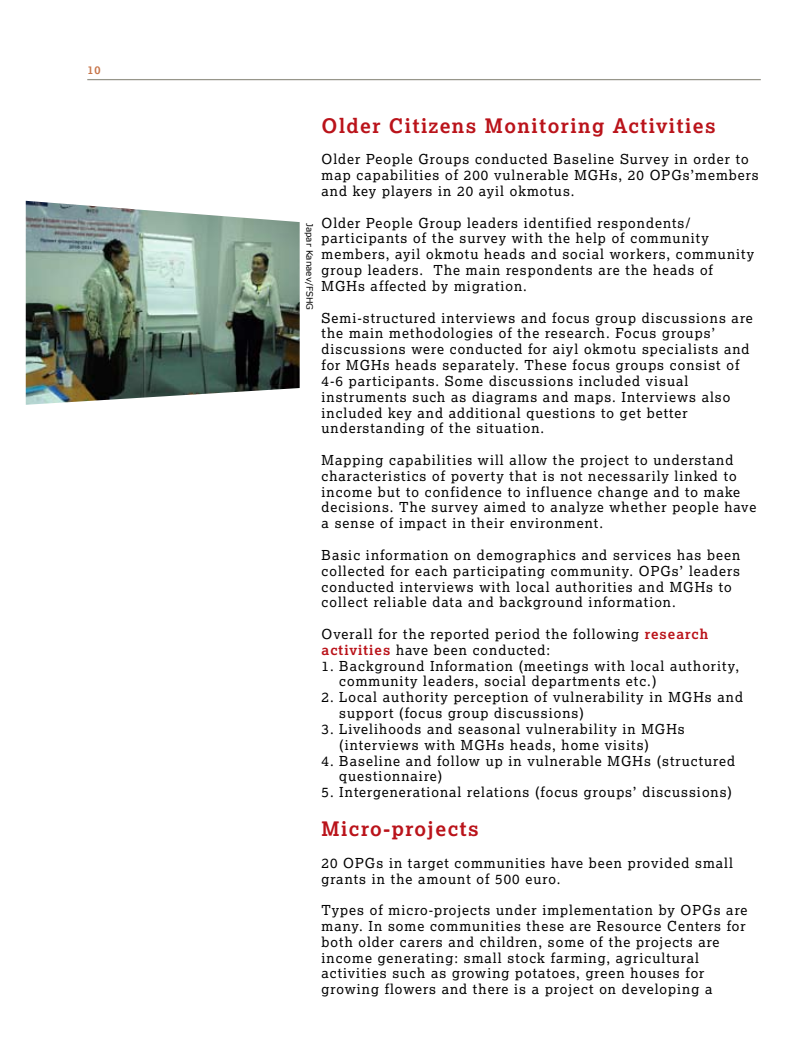
<style>
.page{position:relative;width:798px;height:1053px;background:#fff}
.page>*{position:absolute;margin:0;border:0;box-sizing:border-box;transform-origin:0 0}
.t1{font:700 20px "Lexia";letter-spacing:.075em;color:#ba131a}
.t2{font:13.75px/15.8px "Lexia";letter-spacing:.075em;color:#000}
.t3{font:700 11.25px "Lexia";color:#c77448}
.t4{font:8.75px "Verdana";color:#000}
.s1{font-weight:700;color:#ba131a}
</style>
<div class="page">
<hr style="left:87px;top:79px;width:673px;height:1px;background:#97968a">
<img style="left:26px;top:201px;width:273px;height:204px">
<p class="t3" style="left:87px;top:62px;width:15px">10</p>
<p class="t4" style="left:315px;top:223px;width:89px;rotate:90deg">Japar Kanaev/FSHG</p>
<h1 class="t1" style="left:321px;top:113px;width:395px">Older Citizens Monitoring Activities</h1>
<p class="t2" style="left:321px;top:151px;width:438px">Older People Groups conducted Baseline Survey in order to map capabilities of 200 vulnerable MGHs, 20 OPGs’members and key players in 20 ayil okmotus.</p>
<p class="t2" style="left:321px;top:214px;width:434px">Older People Group leaders identified respondents/ participants of the survey with the help of community members, ayil okmotu heads and social workers, community group leaders. The main respondents are the heads of MGHs affected by migration.</p>
<p class="t2" style="left:321px;top:309px;width:432px">Semi-structured interviews and focus group discussions are the main methodologies of the research. Focus groups’ discussions were conducted for aiyl okmotu specialists and for MGHs heads separately. These focus groups consist of 4-6 participants. Some discussions included visual instruments such as diagrams and maps. Interviews also included key and additional questions to get better understanding of the situation.</p>
<p class="t2" style="left:321px;top:451px;width:436px">Mapping capabilities will allow the project to understand characteristics of poverty that is not necessarily linked to income but to confidence to influence change and to make decisions. The survey aimed to analyze whether people have a sense of impact in their environment.</p>
<p class="t2" style="left:321px;top:546px;width:420px">Basic information on demographics and services has been collected for each participating community. OPGs’ leaders conducted interviews with local authorities and MGHs to collect reliable data and background information.</p>
<p class="t2" style="left:321px;top:625px;width:388px">Overall for the reported period the following <span class="s1">research activities</span> have been conducted:</p>
<p class="t2" style="left:339px;top:657px;width:401px;text-indent:-18px">1. Background Information (meetings with local authority, community leaders, social departments etc.)</p>
<p class="t2" style="left:339px;top:689px;width:405px;text-indent:-18px">2. Local authority perception of vulnerability in MGHs and support (focus group discussions)</p>
<p class="t2" style="left:339px;top:720px;width:347px;text-indent:-18px">3. Livelihoods and seasonal vulnerability in MGHs (interviews with MGHs heads, home visits)</p>
<p class="t2" style="left:339px;top:752px;width:397px;text-indent:-18px">4. Baseline and follow up in vulnerable MGHs (structured questionnaire)</p>
<p class="t2" style="left:321px;top:784px;width:412px">5. Intergenerational relations (focus groups’ discussions)</p>
<h1 class="t1" style="left:321px;top:816px;width:159px">Micro-projects</h1>
<p class="t2" style="left:321px;top:854px;width:413px">20 OPGs in target communities have been provided small grants in the amount of 500 euro.</p>
<p class="t2" style="left:321px;top:901px;width:427px">Types of micro-projects under implementation by OPGs are many. In some communities these are Resource Centers for both older carers and children, some of the projects are income generating: small stock farming, agricultural activities such as growing potatoes, green houses for growing flowers and there is a project on developing a</p>
</div>
